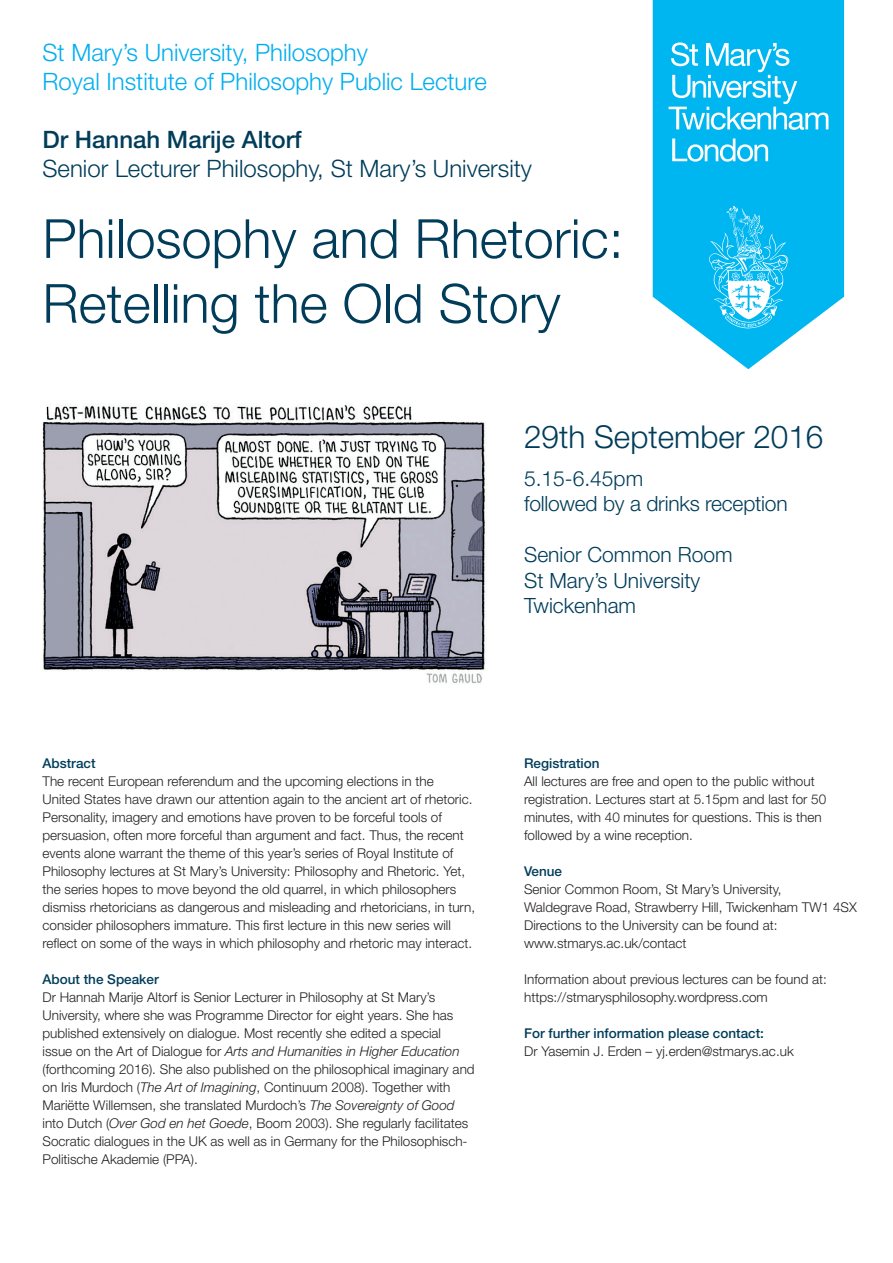
<style>
.page{position:relative;width:893px;height:1263px;background:#fff}
.page>*{position:absolute;margin:0;border:0;box-sizing:border-box;transform-origin:0 0}
.t1{font:300 54px/64.8px "Helvetica Neue";color:#013d5a}
.t2{font:300 31.5px "Helvetica Neue";color:#013d5a}
.t3{font:300 24px/28.8px "Helvetica Neue";color:#00aeef}
.t4{font:300 24px "Helvetica Neue";color:#013d5a}
.t5{font:500 24px "Helvetica Neue";color:#013d5a}
.t6{font:300 21px/25.5px "Helvetica Neue";color:#013d5a}
.t7{font:300 13.5px/18px "Helvetica Neue";color:#231f20}
.t8{font:500 13.5px "Helvetica Neue";color:#013d5a}
.s1{font-style:italic}
</style>
<div class="page">
<svg style="left:653px;top:0;width:191px;height:369px;fill:#00b6f0"></svg>
<svg style="left:672px;top:138px;width:96px;height:24px"></svg>
<svg style="left:669px;top:42px;width:159px;height:88px;background:#37c5f3"></svg>
<svg style="left:709px;top:206px;width:79px;height:122px;background:#3dc7f3"></svg>
<img style="left:43px;top:404px;width:442px;height:280px">
<h3 class="t3" style="left:43px;top:38px;width:446px">St Mary’s University, Philosophy<br>Royal Institute of Philosophy Public Lecture</h3>
<h3 class="t5" style="left:43px;top:125px;width:261px">Dr Hannah Marije Altorf</h3>
<h3 class="t4" style="left:43px;top:153px;width:491px">Senior Lecturer Philosophy, St Mary’s University</h3>
<h1 class="t1" style="left:43px;top:205px;width:583px">Philosophy and Rhetoric:<br>Retelling the Old Story</h1>
<h2 class="t2" style="left:524px;top:418px;width:301px">29th September 2016</h2>
<h3 class="t6" style="left:524px;top:465px;width:265px">5.15-6.45pm<br>followed by a drinks reception</h3>
<h3 class="t6" style="left:524px;top:541px;width:210px">Senior Common Room<br>St Mary’s University<br>Twickenham</h3>
<p class="t8" style="left:43px;top:755px;width:55px">Abstract</p>
<p class="t7" style="left:43px;top:771px;width:434px">The recent European referendum and the upcoming elections in the<br>United States have drawn our attention again to the ancient art of rhetoric.<br>Personality, imagery and emotions have proven to be forceful tools of persuasion, often more forceful than argument and fact. Thus, the recent events alone warrant the theme of this year’s series of Royal Institute of Philosophy lectures at St Mary’s University: Philosophy and Rhetoric. Yet, the series hopes to move beyond the old quarrel, in which philosophers dismiss rhetoricians as dangerous and misleading and rhetoricians, in turn, consider philosophers immature. This first lecture in this new series will reflect on some of the ways in which philosophy and rhetoric may interact.</p>
<p class="t8" style="left:43px;top:971px;width:118px">About the Speaker</p>
<p class="t7" style="left:43px;top:987px;width:434px">Dr Hannah Marije Altorf is Senior Lecturer in Philosophy at St Mary’s University, where she was Programme Director for eight years. She has published extensively on dialogue. Most recently she edited a special<br>issue on the Art of Dialogue for <span class="s1">Arts and Humanities in Higher Education </span>(forthcoming 2016). She also published on the philosophical imaginary and on Iris Murdoch (<span class="s1">The Art of Imagining</span>, Continuum 2008). Together with Mariëtte Willemsen, she translated Murdoch’s <span class="s1">The Sovereignty of Good </span>into Dutch (<span class="s1">Over God en het Goede</span>, Boom 2003). She regularly facilitates Socratic dialogues in the UK as well as in Germany for the Philosophisch-Politische Akademie (PPA).</p>
<p class="t8" style="left:524px;top:755px;width:77px">Registration</p>
<p class="t7" style="left:524px;top:771px;width:304px">All lectures are free and open to the public without registration. Lectures start at 5.15pm and last for 50 minutes, with 40 minutes for questions. This is then followed by a wine reception.</p>
<p class="t8" style="left:524px;top:863px;width:40px">Venue</p>
<p class="t7" style="left:524px;top:879px;width:334px">Senior Common Room, St Mary’s University,<br>Waldegrave Road, Strawberry Hill, Twickenham TW1 4SX Directions to the University can be found at: www.stmarys.ac.uk/contact</p>
<p class="t7" style="left:524px;top:969px;width:304px">Information about previous lectures can be found at: https://stmarysphilosophy.wordpress.com</p>
<p class="t8" style="left:524px;top:1025px;width:241px">For further information please contact:</p>
<p class="t7" style="left:524px;top:1041px;width:271px">Dr Yasemin J. Erden – yj.erden@stmarys.ac.uk</p>
</div>
